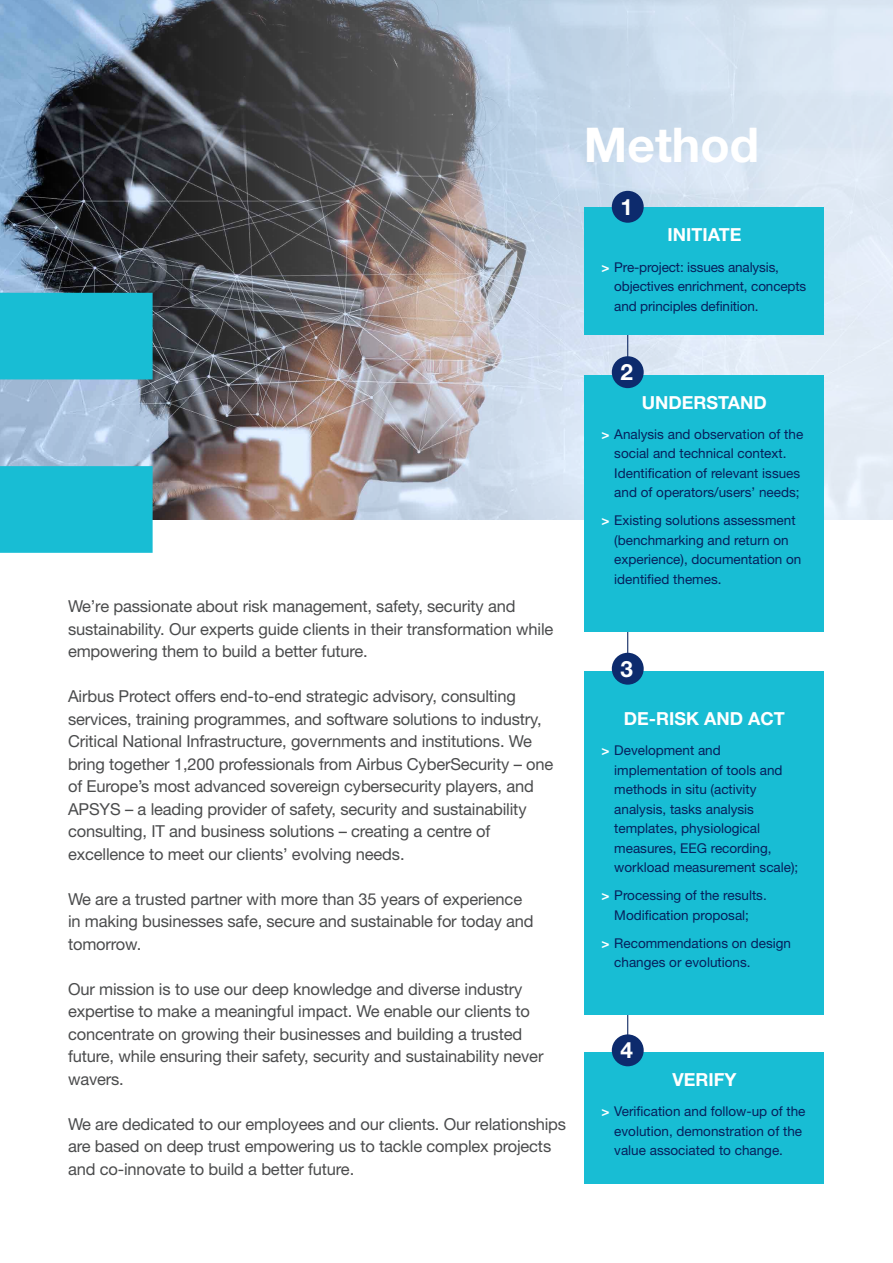
<style>
.page{position:relative;width:893px;height:1263px;background:#fff}
.page>*{position:absolute;margin:0;border:0;box-sizing:border-box;transform-origin:0 0}
.TITRE{font:700 48px "Helvetica Neue LT Std";color:#fff}
.TITRE-2{font:700 22.5px "Helvetica Neue LT Std";color:#fff}
.liste_flèches_N2{font:700 18px "Helvetica Neue LT Std";color:#fff}
.texte_intro{font:16.5px/22.5px "Helvetica Neue LT Std";letter-spacing:-.01em;color:#4b4c4d}
.t1{font:13.5px/19.5px "Helvetica Neue LT Std";color:#06205c}
.s1{font-weight:700;color:#fff}
</style>
<div class="page">
<img style="left:0;top:0;width:893px;height:519px">
<hr style="left:627px;top:239px;width:1px;height:871px;background:#06205c">
<div style="left:584px;top:207px;width:240px;height:128px;background:#18bdd4"></div>
<div style="left:612px;top:191px;width:32px;height:32px;background:#0d2b6d;border-radius:50%"></div>
<div style="left:584px;top:375px;width:240px;height:256px;background:#18bdd4"></div>
<div style="left:612px;top:356px;width:32px;height:32px;background:#0d2b6d;border-radius:50%"></div>
<div style="left:584px;top:671px;width:240px;height:344px;background:#18bdd4"></div>
<div style="left:612px;top:653px;width:32px;height:32px;background:#0d2b6d;border-radius:50%"></div>
<div style="left:584px;top:1052px;width:240px;height:131px;background:#18bdd4"></div>
<div style="left:612px;top:1034px;width:32px;height:32px;background:#0d2b6d;border-radius:50%"></div>
<svg style="left:0;top:293px;width:153px;height:260px;background:#48bdd6"></svg>
<p class="texte_intro" style="left:68px;top:595px;width:487px">We’re passionate about risk management, safety, security and sustainability. Our experts guide clients in their transformation while empowering them to build a better future.</p>
<p class="texte_intro" style="left:68px;top:685px;width:487px">Airbus Protect offers end-to-end strategic advisory, consulting services, training programmes, and software solutions to industry, Critical National Infrastructure, governments and institutions. We bring together 1,200 professionals from Airbus CyberSecurity – one of Europe’s most advanced sovereign cybersecurity players, and APSYS – a leading provider of safety, security and sustainability consulting, IT and business solutions – creating a centre of excellence to meet our clients’ evolving needs.</p>
<p class="texte_intro" style="left:68px;top:887px;width:467px">We are a trusted partner with more than 35 years of experience in making businesses safe, secure and sustainable for today and tomorrow.</p>
<p class="texte_intro" style="left:68px;top:977px;width:477px">Our mission is to use our deep knowledge and diverse industry expertise to make a meaningful impact. We enable our clients to concentrate on growing their businesses and building a trusted future, while ensuring their safety, security and sustainability never wavers.</p>
<p class="texte_intro" style="left:68px;top:1112px;width:500px">We are dedicated to our employees and our clients. Our relationships are based on deep trust empowering us to tackle complex projects and co-innovate to build a better future.</p>
<p class="TITRE" style="left:584px;top:115px;width:177px">Method</p>
<p class="TITRE-2" style="left:620px;top:193px;width:14px">1</p>
<p class="liste_flèches_N2" style="left:667px;top:224px;width:75px">INITIATE</p>
<p class="t1" style="left:614px;top:257px;width:193px;text-indent:-13px"><span class="s1">&gt;</span> Pre-project: issues analysis, objectives enrichment, concepts and principles definition.</p>
<p class="TITRE-2" style="left:620px;top:358px;width:14px">2</p>
<p class="liste_flèches_N2" style="left:642px;top:391px;width:127px">UNDERSTAND</p>
<p class="t1" style="left:614px;top:424px;width:191px;text-indent:-13px"><span class="s1">&gt;</span> Analysis and observation of the social and technical context.<br>Identification of relevant issues and of operators/users’ needs;</p>
<p class="t1" style="left:614px;top:511px;width:189px;text-indent:-13px"><span class="s1">&gt;</span> Existing solutions assessment (benchmarking and return on experience), documentation on identified themes.</p>
<p class="TITRE-2" style="left:620px;top:655px;width:14px">3</p>
<p class="liste_flèches_N2" style="left:624px;top:707px;width:162px">DE-RISK AND ACT</p>
<p class="t1" style="left:614px;top:740px;width:186px;text-indent:-13px"><span class="s1">&gt;</span> Development and implementation of tools and methods in situ (activity analysis, tasks analysis templates, physiological measures, EEG recording, workload measurement scale);</p>
<p class="t1" style="left:601px;top:885px;width:167px;text-align:center"><span class="s1">&gt;</span> Processing of the results.<br>Modification proposal;</p>
<p class="t1" style="left:614px;top:933px;width:178px;text-indent:-13px"><span class="s1">&gt;</span> Recommendations on design changes or evolutions.</p>
<p class="TITRE-2" style="left:620px;top:1036px;width:14px">4</p>
<p class="liste_flèches_N2" style="left:672px;top:1068px;width:65px">VERIFY</p>
<p class="t1" style="left:614px;top:1101px;width:193px;text-indent:-13px"><span class="s1">&gt;</span> Verification and follow-up of the evolution, demonstration of the value associated to change.</p>
</div>
